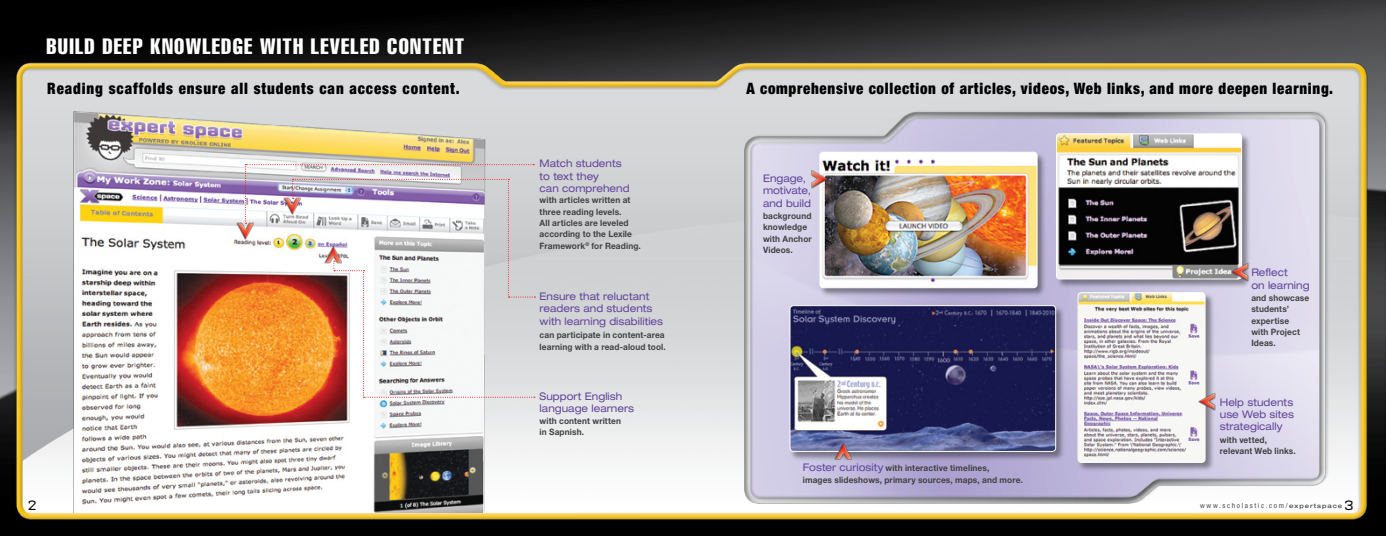
<style>
.page{position:relative;width:1386px;height:536px;background:#fff}
.page>*{position:absolute;margin:0;border:0;box-sizing:border-box;transform-origin:0 0}
.t1{font:extra-condensed 21.88px "Helvetica";letter-spacing:.06em;color:#fff}
.t2{font:900 condensed 15.75px "Helvetica Neue LT Std";letter-spacing:.05em;color:#000;scale:.95 1}
.t3{font:13.12px "Armada";color:#000}
.t4{font:expanded 10.5px/12.2px "Helvetica Neue LT Std";letter-spacing:.005em;color:#62469c;scale:.95 1}
.t5{font:700 8.75px/11.4px "Helvetica Neue LT Std";letter-spacing:.015em;color:#414142;scale:.95 1}
.t6{font:condensed 7px "Helvetica Neue LT Std";letter-spacing:.22em;color:#4d4d4f;scale:1.05 1}
.s1{font-weight:400;font-stretch:expanded;font-size:10.5px;color:#62469c}
.s2{font-weight:500;font-stretch:expanded;font-size:6.12px}
.s3{font-family:"Armada";font-stretch:normal;font-size:13.12px;color:#000}
</style>
<div class="page">
<img style="left:0;top:0;width:1386px;height:536px">
<img style="left:11px;top:59px;width:1359px;height:463px">
<img style="left:725px;top:106px;width:614px;height:402px">
<div style="left:819px;top:151px;width:227px;height:146px;background:#000;opacity:.4"></div>
<img style="left:820px;top:152px;width:217px;height:135px">
<div style="left:820px;top:152px;width:217px;height:136px;border:1px solid #fff;border-radius:4px"></div>
<div style="left:1056px;top:133px;width:195px;height:155px;background:#000;opacity:.4"></div>
<img style="left:1057px;top:134px;width:185px;height:145px">
<div style="left:1056px;top:133px;width:186px;height:146px;border:1px solid #fff;border-radius:3px"></div>
<img style="left:1226px;top:258px;width:32px;height:25px">
<div style="left:1077px;top:291px;width:137px;height:180px;background:#000;opacity:.4"></div>
<img style="left:1078px;top:292px;width:127px;height:170px">
<div style="left:1078px;top:292px;width:127px;height:170px;border:1px solid #fff;border-radius:4px"></div>
<img style="left:1193px;top:387px;width:32px;height:25px">
<div style="left:789px;top:304px;width:276px;height:156px;background:#000;opacity:.4"></div>
<img style="left:790px;top:305px;width:266px;height:146px">
<div style="left:790px;top:305px;width:266px;height:146px;border:1px solid #fff;border-radius:4px"></div>
<img style="left:832px;top:438px;width:26px;height:32px">
<img style="left:801px;top:165px;width:32px;height:25px">
<img style="left:68px;top:105px;width:429px;height:407px">
<img style="left:234px;top:212px;width:11px;height:32px">
<img style="left:245px;top:164px;width:290px;height:233px">
<h1 class="t1" style="left:47px;top:32px;width:419px">BUILD DEEP KNOWLEDGE WITH LEVELED CONTENT</h1>
<h2 class="t2" style="left:47px;top:79px;width:436px">Reading scaffolds ensure all students can access content.</h2>
<h3 class="t3" style="left:28px;top:498px;width:10px">2</h3>
<p class="t4" style="left:540px;top:157px;width:96px">Match students to text they<br>can comprehend</p>
<p class="t5" style="left:540px;top:194px;width:108px">with articles written at three reading levels.<br>All articles are leveled according to the Lexile<br>Framework<sup>®</sup> for Reading.</p>
<p class="t4" style="left:540px;top:289px;width:131px;line-height:12.7px">Ensure that reluctant readers and students with learning disabilities</p>
<p class="t5" style="left:540px;top:328px;width:134px;line-height:12.2px">can participate in content-area learning with a read-aloud tool.</p>
<p class="t4" style="left:540px;top:390px;width:101px">Support English language learners</p>
<p class="t5" style="left:540px;top:414px;width:87px">with content written in Sapnish.</p>
<h2 class="t2" style="left:746px;top:79px;width:619px">A comprehensive collection of articles, videos, Web links, and more deepen learning.</h2>
<p class="t4" style="left:763px;top:172px;width:52px">Engage, motivate, and build</p>
<p class="t5" style="left:763px;top:210px;width:53px">background knowledge with Anchor<br>Videos.</p>
<p class="t5" style="left:803px;top:462px;width:233px"><span class="s1">Foster curiosity</span> with interactive timelines,<br>images slideshows, primary sources, maps, and more.</p>
<p class="t4" style="left:1251px;top:266px;width:63px">Reflect<br>on learning</p>
<p class="t5" style="left:1251px;top:292px;width:62px">and showcase students’ expertise<br>with Project<br>Ideas.</p>
<p class="t4" style="left:1220px;top:396px;width:80px;text-align:justify">Help students use Web sites strategically</p>
<p class="t5" style="left:1220px;top:433px;width:82px">with vetted, relevant Web links.</p>
<p class="t6" style="left:1200px;top:501px;width:148px">www.scholastic.com/<span class="s2">expertspace</span><span class="s3">3</span></p>
</div>
